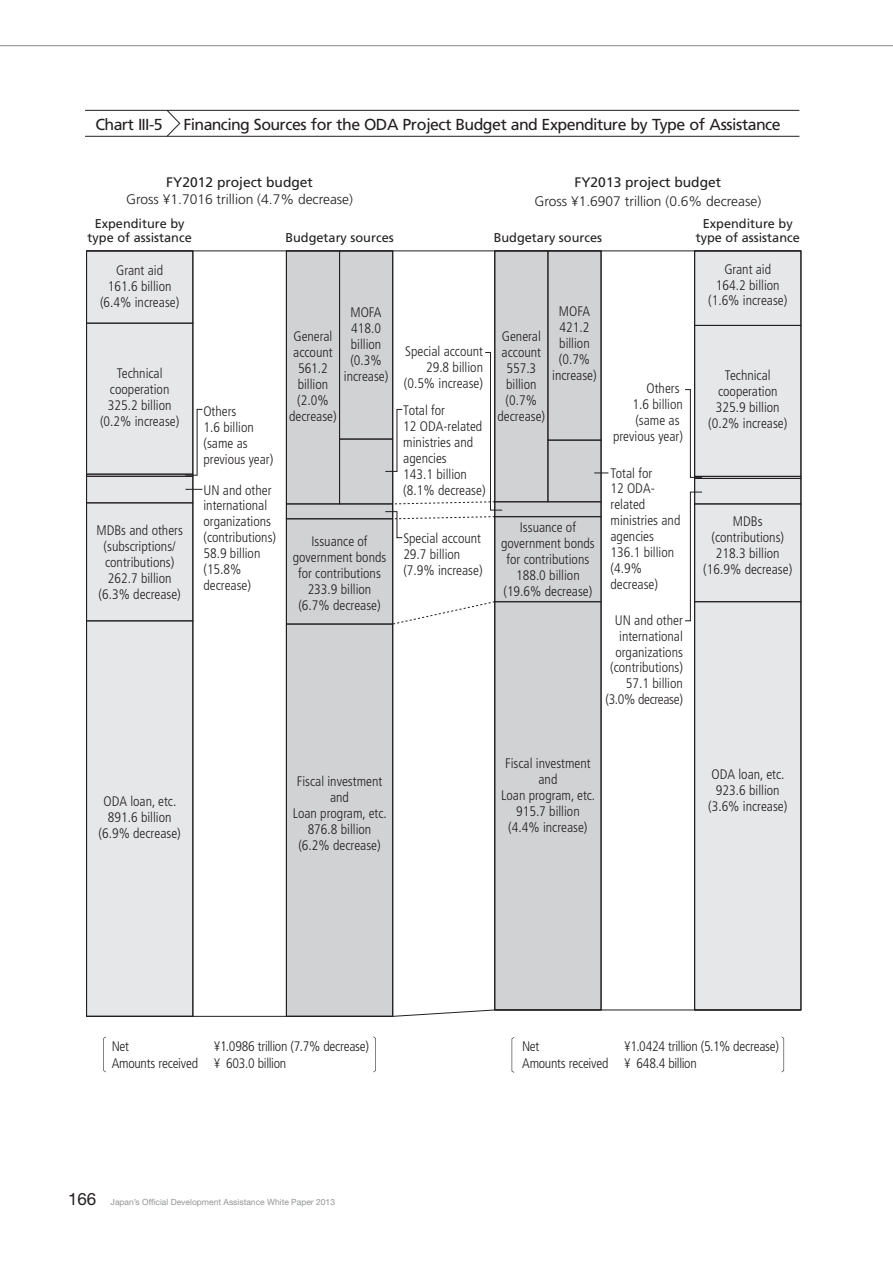
<style>
.page{position:relative;width:893px;height:1263px;background:#fff}
.page>*{position:absolute;margin:0;border:0;box-sizing:border-box;transform-origin:0 0}
.t1{font:16.95px "Helvetica Neue LT Std";color:#231f20}
.t2{font:15.9px "Frutiger LT Std";letter-spacing:-.035em;color:#231f20}
.t3{font:300 condensed 13.8px/15.9px "Frutiger LT Std";color:#231f20;text-align:center}
.t4{font:300 condensed 13.8px/17px "Frutiger LT Std";letter-spacing:-.02em;color:#231f20}
.t5{font:300 13.8px "Frutiger LT Std";color:#231f20}
.t6{font:13.8px "Frutiger LT Std";color:#231f20}
.t7{font:12.75px/14.2px "Frutiger LT Std";color:#231f20;text-align:center}
.t8{font:8.55px "Helvetica Neue LT Std";color:#939598}
</style>
<div class="page">
<hr style="left:0;top:45px;width:893px;height:1px;background:#87898c">
<div style="left:495px;top:251px;width:106px;height:759px;background:#d1d2d4"></div>
<div style="left:695px;top:251px;width:106px;height:759px;background:#e6e7e9"></div>
<div style="left:286px;top:251px;width:107px;height:765px;background:#d1d2d4"></div>
<div style="left:87px;top:251px;width:106px;height:765px;background:#e6e7e9"></div>
<div style="left:548px;top:251px;width:53px;height:189px;border:1px solid #231f20"></div>
<div style="left:495px;top:251px;width:53px;height:251px;border:1px solid #231f20"></div>
<div style="left:548px;top:440px;width:53px;height:62px;border:1px solid #231f20"></div>
<div style="left:495px;top:516px;width:106px;height:86px;border:1px solid #231f20"></div>
<div style="left:495px;top:601px;width:106px;height:409px;border:1px solid #231f20"></div>
<div style="left:694px;top:251px;width:107px;height:75px;border:1px solid #231f20"></div>
<div style="left:694px;top:325px;width:107px;height:152px;border:1px solid #231f20"></div>
<div style="left:694px;top:476px;width:107px;height:3px;border:1px solid #231f20"></div>
<div style="left:694px;top:478px;width:107px;height:26px;border:1px solid #231f20"></div>
<div style="left:694px;top:504px;width:107px;height:98px;border:1px solid #231f20"></div>
<div style="left:694px;top:601px;width:107px;height:409px;border:1px solid #231f20"></div>
<div style="left:339px;top:251px;width:54px;height:188px;border:1px solid #231f20"></div>
<div style="left:286px;top:251px;width:54px;height:253px;border:1px solid #231f20"></div>
<div style="left:339px;top:439px;width:54px;height:65px;border:1px solid #231f20"></div>
<div style="left:286px;top:504px;width:107px;height:15px;border:1px solid #231f20"></div>
<div style="left:286px;top:519px;width:107px;height:105px;border:1px solid #231f20"></div>
<div style="left:286px;top:624px;width:107px;height:392px;border:1px solid #231f20"></div>
<div style="left:86px;top:251px;width:107px;height:72px;border:1px solid #231f20"></div>
<div style="left:86px;top:323px;width:107px;height:151px;border:1px solid #231f20"></div>
<div style="left:86px;top:474px;width:107px;height:2px;border:1px solid #231f20"></div>
<div style="left:86px;top:476px;width:107px;height:27px;border:1px solid #231f20"></div>
<div style="left:86px;top:503px;width:107px;height:118px;border:1px solid #231f20"></div>
<div style="left:86px;top:621px;width:107px;height:395px;border:1px solid #231f20"></div>
<hr style="left:87px;top:251px;width:714px;height:1px;background:#231f20">
<svg style="left:86px;top:1009px;width:715px;height:8px"></svg>
<svg style="left:392px;top:601px;width:103px;height:23px"></svg>
<svg style="left:103px;top:1036px;width:3px;height:36px"></svg>
<svg style="left:373px;top:1036px;width:3px;height:36px"></svg>
<svg style="left:512px;top:1037px;width:2px;height:36px"></svg>
<svg style="left:781px;top:1036px;width:3px;height:36px"></svg>
<svg style="left:685px;top:389px;width:17px;height:89px"></svg>
<svg style="left:685px;top:492px;width:17px;height:129px"></svg>
<svg style="left:185px;top:489px;width:17px;height:1px"></svg>
<svg style="left:185px;top:409px;width:18px;height:67px"></svg>
<svg style="left:594px;top:473px;width:14px;height:1px"></svg>
<svg style="left:385px;top:352px;width:118px;height:186px"></svg>
<hr style="left:85px;top:110px;width:714px;height:1px;background:#231f20">
<hr style="left:85px;top:136px;width:714px;height:1px;background:#231f20">
<svg style="left:166px;top:111px;width:14px;height:25px"></svg>
<p class="t2" style="left:95px;top:115px;width:69px">Chart III-5</p>
<p class="t2" style="left:184px;top:115px;width:599px">Financing Sources for the ODA Project Budget and Expenditure by Type of Assistance</p>
<p class="t6" style="left:166px;top:174px;width:148px">FY2012 project budget</p>
<p class="t5" style="left:126px;top:191px;width:228px">Gross ¥1.7016 trillion (4.7% decrease)</p>
<p class="t6" style="left:574px;top:174px;width:148px">FY2013 project budget</p>
<p class="t5" style="left:534px;top:193px;width:228px">Gross ¥1.6907 trillion (0.6% decrease)</p>
<p class="t7" style="left:88px;top:216px;width:106px">Expenditure by type of assistance</p>
<p class="t3" style="left:100px;top:262px;width:81px">Grant aid<br>161.6 billion (6.4% increase)</p>
<p class="t3" style="left:100px;top:365px;width:81px">Technical cooperation<br>325.2 billion (0.2% increase)</p>
<p class="t3" style="left:96px;top:522px;width:88px">MDBs and others (subscriptions/ contributions)<br>262.7 billion (6.3% decrease)</p>
<p class="t7" style="left:285px;top:231px;width:110px">Budgetary sources</p>
<p class="t7" style="left:494px;top:231px;width:110px">Budgetary sources</p>
<p class="t3" style="left:203px;top:403px;width:71px;text-align:left">Others<br>1.6 billion (same as previous year)</p>
<p class="t3" style="left:203px;top:482px;width:74px;text-align:left">UN and other international organizations (contributions)<br>58.9 billion (15.8% decrease)</p>
<p class="t3" style="left:289px;top:328px;width:49px">General account<br>561.2 billion (2.0% decrease)</p>
<p class="t3" style="left:344px;top:304px;width:46px">MOFA<br>418.0 billion (0.3% increase)</p>
<p class="t3" style="left:293px;top:533px;width:95px">Issuance of government bonds for contributions<br>233.9 billion (6.7% decrease)</p>
<p class="t3" style="left:404px;top:344px;width:81px;text-align:right">Special account<br>29.8 billion (0.5% increase)</p>
<p class="t3" style="left:403px;top:403px;width:84px;text-align:left">Total for<br>12 ODA-related ministries and agencies<br>143.1 billion (8.1% decrease)</p>
<p class="t3" style="left:403px;top:531px;width:81px;text-align:left">Special account<br>29.7 billion (7.9% increase)</p>
<p class="t3" style="left:498px;top:328px;width:49px">General account<br>557.3 billion (0.7% decrease)</p>
<p class="t3" style="left:552px;top:304px;width:46px">MOFA<br>421.2 billion (0.7% increase)</p>
<p class="t3" style="left:501px;top:519px;width:95px">Issuance of government bonds for contributions<br>188.0 billion (19.6% decrease)</p>
<p class="t3" style="left:613px;top:381px;width:71px;text-align:right">Others<br>1.6 billion (same as previous year)</p>
<p class="t3" style="left:610px;top:465px;width:71px;text-align:left">Total for<br>12 ODA&shy;related ministries and agencies<br>136.1 billion (4.9% decrease)</p>
<p class="t3" style="left:605px;top:612px;width:79px;text-align:right">UN and other international organizations (contributions)<br>57.1 billion (3.0% decrease)</p>
<p class="t7" style="left:696px;top:216px;width:106px">Expenditure by type of assistance</p>
<p class="t3" style="left:708px;top:261px;width:81px">Grant aid<br>164.2 billion (1.6% increase)</p>
<p class="t3" style="left:708px;top:367px;width:81px">Technical cooperation<br>325.9 billion (0.2% increase)</p>
<p class="t3" style="left:703px;top:514px;width:90px">MDBs (contributions)<br>218.3 billion (16.9% decrease)</p>
<p class="t3" style="left:99px;top:794px;width:84px">ODA loan, etc.<br>891.6 billion (6.9% decrease)</p>
<p class="t3" style="left:293px;top:774px;width:96px">Fiscal investment and<br>Loan program, etc.<br>876.8 billion (6.2% decrease)</p>
<p class="t3" style="left:501px;top:756px;width:96px">Fiscal investment and<br>Loan program, etc.<br>915.7 billion (4.4% increase)</p>
<p class="t3" style="left:708px;top:767px;width:81px">ODA loan, etc.<br>923.6 billion (3.6% increase)</p>
<p class="t4" style="left:522px;top:1037px;width:258px;text-indent:102px">¥1.0424 trillion (5.1% decrease)<br>Amounts received ¥ 648.4 billion</p>
<p class="t4" style="left:112px;top:1038px;width:259px;text-indent:102px">¥1.0986 trillion (7.7% decrease)<br>Amounts received ¥ 603.0 billion</p>
<p class="t3" style="left:522px;top:1038px;width:19px">Net</p>
<p class="t3" style="left:112px;top:1038px;width:19px">Net</p>
<p class="t1" style="left:68px;top:1189px;width:30px">166</p>
<p class="t8" style="left:111px;top:1197px;width:226px">Japan’s Official Development Assistance White Paper 2013</p>
</div>
